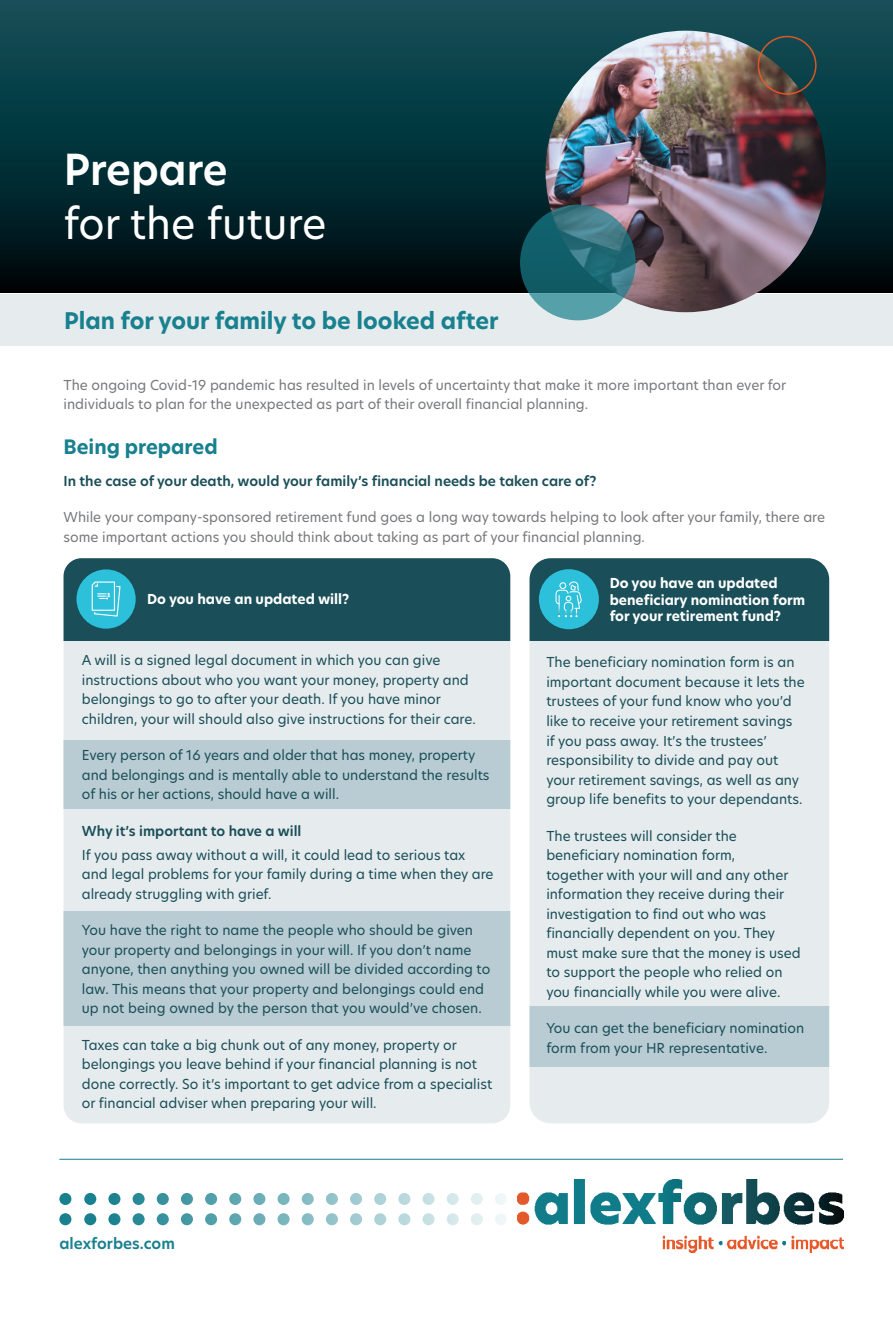
<style>
.page{position:relative;width:893px;height:1319px;background:#fff}
.page>*{position:absolute;margin:0;border:0;box-sizing:border-box;transform-origin:0 0}
.t1{font:42px "New Hero";color:#fff}
.t2{font:600 42px "New Hero";color:#fff}
.t3{font:700 22.5px "New Hero";color:#18808e}
.t4{font:700 19.5px "New Hero";color:#18808e}
.t5{font:600 15px "New Hero";color:#18808e}
.t6{font:13.5px/19.5px "New Hero";color:#1a4e58}
.t7{font:13.5px/19.5px "New Hero";color:#76787b}
.t8{font:600 13.5px "New Hero";color:#1a4e58}
.t9{font:700 13.5px/16.2px "New Hero";color:#fff}
</style>
<div class="page">
<div style="left:0;top:294px;width:893px;height:51px;background:#e6ecee"></div>
<div style="left:0;top:0;width:893px;height:292px;background:linear-gradient(to bottom,#12555f,#000b0f)"></div>
<img style="left:546px;top:31px;width:280px;height:281px">
<svg style="left:520px;top:205px;width:116px;height:115px;background:#2c737f"></svg>
<div style="left:758px;top:36px;width:59px;height:59px;border:2px solid #f15924;border-radius:50%"></div>
<div style="left:64px;top:558px;width:446px;height:565px;background:#e6ecee;border-radius:18px"></div>
<div style="left:64px;top:740px;width:446px;height:68px;background:#b9ccd3"></div>
<div style="left:64px;top:910px;width:446px;height:115px;background:#b9ccd3"></div>
<div style="left:64px;top:558px;width:446px;height:82px;background:#1a4e58"></div>
<div style="left:530px;top:558px;width:299px;height:565px;background:#e6ecee;border-radius:21px"></div>
<div style="left:530px;top:1006px;width:299px;height:60px;background:#b9ccd3"></div>
<div style="left:530px;top:558px;width:299px;height:82px;background:#1a4e58"></div>
<div style="left:539px;top:569px;width:60px;height:60px;background:#2dc0da;border-radius:50%"></div>
<svg style="left:556px;top:581px;width:26px;height:36px"></svg>
<div style="left:76px;top:569px;width:60px;height:59px;background:#2dc0da;border-radius:50%"></div>
<svg style="left:92px;top:581px;width:29px;height:35px"></svg>
<img style="left:517px;top:1179px;width:326px;height:72px">
<svg style="left:519px;top:1192px;width:12px;height:12px"></svg>
<svg style="left:519px;top:1212px;width:12px;height:12px"></svg>
<div style="left:495px;top:1192px;width:12px;height:12px;background:#eff6f7;border-radius:50%"></div>
<svg style="left:495px;top:1212px;width:12px;height:12px"></svg>
<svg style="left:471px;top:1192px;width:12px;height:12px"></svg>
<svg style="left:471px;top:1212px;width:12px;height:12px"></svg>
<svg style="left:447px;top:1192px;width:12px;height:12px"></svg>
<svg style="left:447px;top:1212px;width:12px;height:12px"></svg>
<svg style="left:423px;top:1192px;width:12px;height:12px"></svg>
<svg style="left:423px;top:1212px;width:12px;height:12px"></svg>
<svg style="left:398px;top:1192px;width:12px;height:12px"></svg>
<svg style="left:398px;top:1212px;width:12px;height:12px"></svg>
<svg style="left:374px;top:1192px;width:12px;height:12px"></svg>
<svg style="left:374px;top:1212px;width:12px;height:12px"></svg>
<svg style="left:350px;top:1192px;width:12px;height:12px"></svg>
<svg style="left:350px;top:1212px;width:12px;height:12px"></svg>
<svg style="left:326px;top:1192px;width:12px;height:12px"></svg>
<svg style="left:326px;top:1212px;width:12px;height:12px"></svg>
<svg style="left:302px;top:1192px;width:12px;height:12px"></svg>
<svg style="left:302px;top:1212px;width:12px;height:12px"></svg>
<svg style="left:278px;top:1192px;width:12px;height:12px"></svg>
<svg style="left:278px;top:1212px;width:12px;height:12px"></svg>
<svg style="left:253px;top:1192px;width:12px;height:12px"></svg>
<svg style="left:253px;top:1212px;width:12px;height:12px"></svg>
<svg style="left:229px;top:1192px;width:12px;height:12px"></svg>
<svg style="left:229px;top:1212px;width:12px;height:12px"></svg>
<svg style="left:205px;top:1192px;width:12px;height:12px"></svg>
<svg style="left:205px;top:1212px;width:12px;height:12px"></svg>
<svg style="left:181px;top:1192px;width:12px;height:12px"></svg>
<svg style="left:181px;top:1212px;width:12px;height:12px"></svg>
<svg style="left:157px;top:1192px;width:12px;height:12px"></svg>
<svg style="left:157px;top:1212px;width:12px;height:12px"></svg>
<svg style="left:133px;top:1192px;width:12px;height:12px"></svg>
<svg style="left:133px;top:1212px;width:12px;height:12px"></svg>
<div style="left:108px;top:1192px;width:12px;height:12px;background:#18808e;border-radius:50%"></div>
<svg style="left:108px;top:1212px;width:12px;height:12px"></svg>
<div style="left:84px;top:1192px;width:12px;height:12px;background:#18808e;border-radius:50%"></div>
<div style="left:84px;top:1212px;width:12px;height:12px;background:#18808e;border-radius:50%"></div>
<div style="left:59px;top:1192px;width:12px;height:12px;background:#18808e;border-radius:50%"></div>
<svg style="left:59px;top:1212px;width:12px;height:12px"></svg>
<hr style="left:59px;top:1158px;width:784px;height:1px;background:#18808e">
<h1 class="t2" style="left:64px;top:140px;width:165px">Prepare</h1>
<h1 class="t1" style="left:64px;top:194px;width:264px">for the future</h1>
<h2 class="t3" style="left:64px;top:305px;width:436px">Plan for your family to be looked after</h2>
<p class="t7" style="left:64px;top:375px;width:724px">The ongoing Covid-19 pandemic has resulted in levels of uncertainty that make it more important than ever for individuals to plan for the unexpected as part of their overall financial planning.</p>
<h3 class="t4" style="left:64px;top:433px;width:156px">Being prepared</h3>
<p class="t8" style="left:64px;top:471px;width:535px">In the case of your death, would your family’s financial needs be taken care of?</p>
<p class="t7" style="left:64px;top:507px;width:763px">While your company-sponsored retirement fund goes a long way towards helping to look after your family, there are some important actions you should think about taking as part of your financial planning.</p>
<p class="t9" style="left:147px;top:591px;width:204px">Do you have an updated will?</p>
<p class="t6" style="left:82px;top:650px;width:395px">A will is a signed legal document in which you can give instructions about who you want your money, property and belongings to go to after your death. If you have minor children, your will should also give instructions for their care.</p>
<p class="t6" style="left:82px;top:745px;width:409px">Every person of 16 years and older that has money, property and belongings and is mentally able to understand the results of his or her actions, should have a will.</p>
<p class="t8" style="left:82px;top:821px;width:221px">Why it’s important to have a will</p>
<p class="t6" style="left:82px;top:844px;width:413px">If you pass away without a will, it could lead to serious tax and legal problems for your family during a time when they are already struggling with grief.</p>
<p class="t6" style="left:82px;top:920px;width:410px">You have the right to name the people who should be given your property and belongings in your will. If you don’t name anyone, then anything you owned will be divided according to law. This means that your property and belongings could end up not being owned by the person that you would’ve chosen.</p>
<p class="t6" style="left:82px;top:1034px;width:412px">Taxes can take a big chunk out of any money, property or belongings you leave behind if your financial planning is not done correctly. So it’s important to get advice from a specialist or financial adviser when preparing your will.</p>
<p class="t5" style="left:59px;top:1232px;width:117px">alexforbes.com</p>
<p class="t9" style="left:610px;top:575px;width:197px">Do you have an updated beneficiary nomination form for your retirement fund?</p>
<p class="t6" style="left:546px;top:652px;width:260px">The beneficiary nomination form is an important document because it lets the trustees of your fund know who you’d like to receive your retirement savings<br>if you pass away. It’s the trustees’ responsibility to divide and pay out your retirement savings, as well as any group life benefits to your dependants.</p>
<p class="t6" style="left:546px;top:825px;width:256px">The trustees will consider the beneficiary nomination form,<br>together with your will and any other information they receive during their investigation to find out who was financially dependent on you. They must make sure that the money is used to support the people who relied on you financially while you were alive.</p>
<p class="t6" style="left:546px;top:1018px;width:259px">You can get the beneficiary nomination form from your HR representative.</p>
</div>
